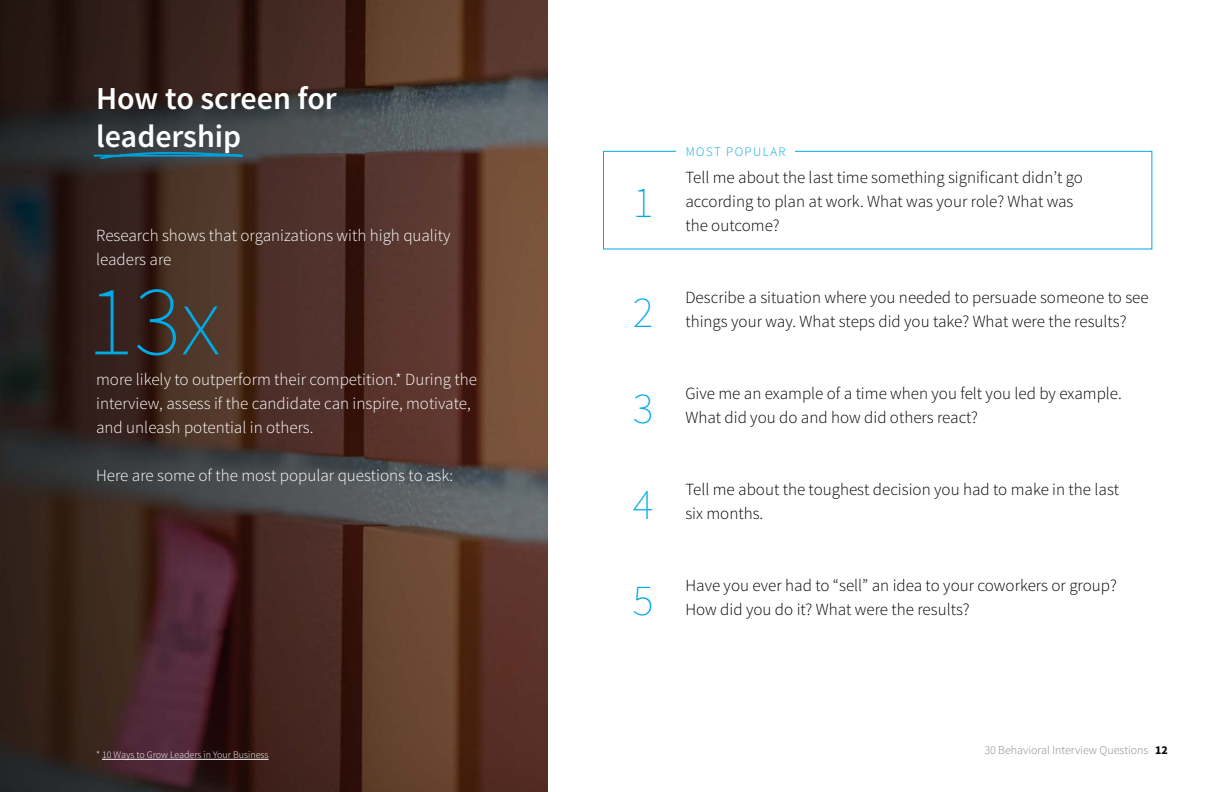
<style>
.page{position:relative;width:1224px;height:792px;background:#fff}
.page>*{position:absolute;margin:0;border:0;box-sizing:border-box;transform-origin:0 0}
.t1{font:200 100px "Source Sans Pro";color:#00aae7}
.t2{font:200 44px/96px "Source Sans Pro";color:#00aae7;text-align:justify}
.t3{font:600 32px/38px "Source Sans Pro";color:#fff}
.t4{font:300 17px/24px "Source Sans Pro";color:#000}
.t5{font:300 17px/24px "Source Sans Pro";color:#fff}
.t6{font:300 13px "Source Sans Pro";letter-spacing:.11em;color:#00aae7}
.t7{font:300 12px "Source Sans Pro";color:#81898e}
.t8{font:300 10px "Source Sans Pro";color:#fff}
.s1{font-weight:700;color:#000}
</style>
<div class="page">
<div style="left:603px;top:151px;width:549px;height:98px;border:1px solid #00aae7"></div>
<div style="left:677px;top:141px;width:118px;height:23px;background:#fff"></div>
<img style="left:0;top:0;width:547px;height:792px">
<hr style="left:102px;top:759px;width:167px;height:1px;background:#fff">
<svg style="left:93px;top:149px;width:151px;height:10px;background:#296075"></svg>
<h3 class="t3" style="left:96px;top:81px;width:242px">How to screen for leadership</h3>
<p class="t5" style="left:96px;top:224px;width:356px">Research shows that organizations with high quality leaders are</p>
<h1 class="t1" style="left:87px;top:261px;width:135px">13x</h1>
<p class="t5" style="left:96px;top:368px;width:382px">more likely to outperform their competition.* During the interview, assess if the candidate can inspire, motivate, and unleash potential in others.</p>
<p class="t5" style="left:96px;top:464px;width:359px">Here are some of the most popular questions to ask:</p>
<p class="t8" style="left:96px;top:749px;width:174px">* 10 Ways to Grow Leaders in Your Business</p>
<h2 class="t2" style="left:633px;top:154px;width:22px">1</h2>
<h2 class="t2" style="left:633px;top:264px;width:22px">2<br>3<br>4<br>5</h2>
<p class="t6" style="left:686px;top:144px;width:101px">MOST POPULAR</p>
<p class="t4" style="left:685px;top:166px;width:399px">Tell me about the last time something significant didn’t go according to plan at work. What was your role? What was the outcome?</p>
<p class="t4" style="left:685px;top:286px;width:465px">Describe a situation where you needed to persuade someone to see things your way. What steps did you take? What were the results?</p>
<p class="t4" style="left:685px;top:382px;width:438px">Give me an example of a time when you felt you led by example.<br>What did you do and how did others react?</p>
<p class="t4" style="left:685px;top:478px;width:435px">Tell me about the toughest decision you had to make in the last six months.</p>
<p class="t4" style="left:685px;top:574px;width:433px">Have you ever had to “sell” an idea to your coworkers or group?<br>How did you do it? What were the results?</p>
<p class="t7" style="left:984px;top:743px;width:185px">30 Behavioral Interview Questions <span class="s1">12</span></p>
</div>
